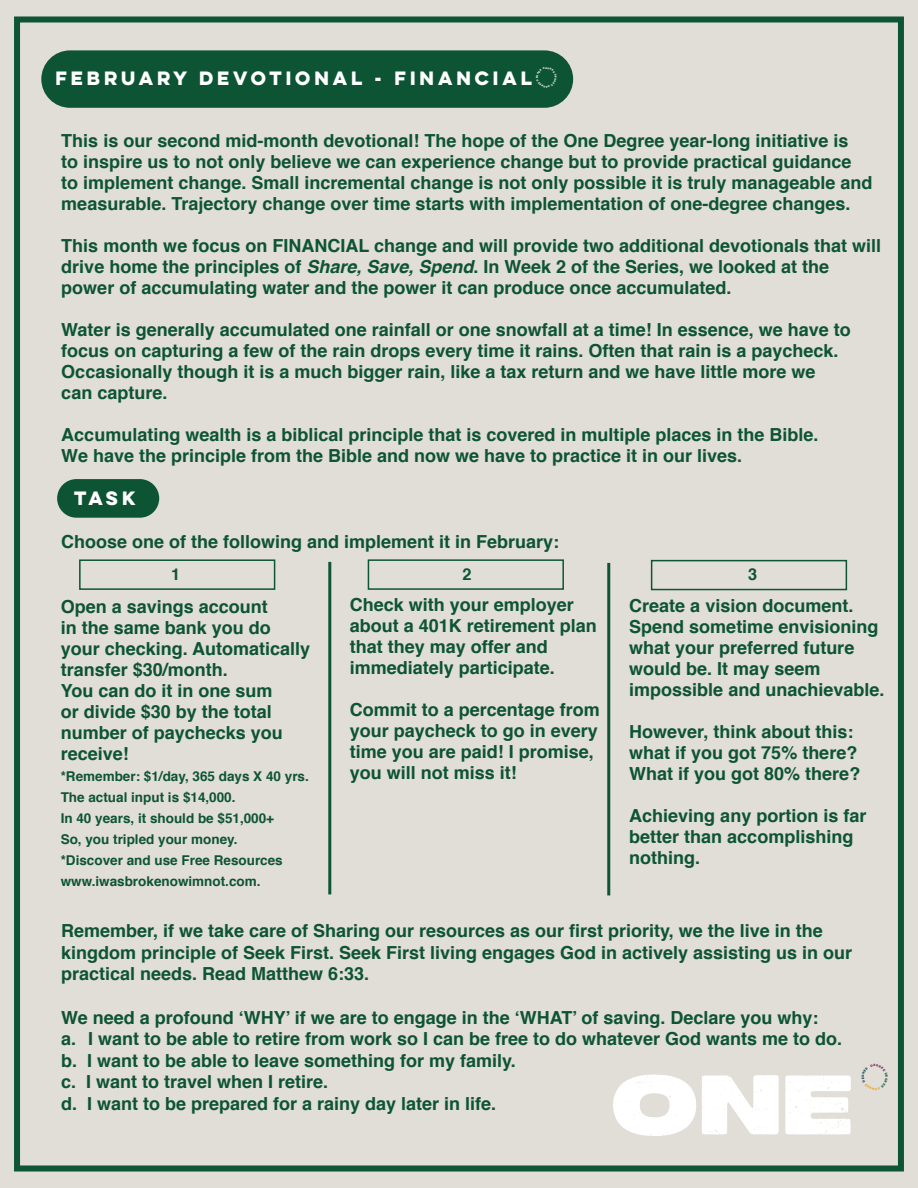
<style>
.page{position:relative;width:918px;height:1188px;background:#e1ddd7}
.page>*{position:absolute;margin:0;border:0;box-sizing:border-box;transform-origin:0 0}
.t1{font:84.3px "Peckham Press";color:#fff}
.t2{font:700 18px/21px "Helvetica";color:#0d5434}
.t3{font:700 17.25px "Lulo Clean One";color:#fff}
.t4{font:700 16.35px "Helvetica";color:#0d5434}
.t5{font:700 13.5px/21px "Helvetica";color:#0d5434}
.t6{font:700 2.1px "Lulo Clean One";color:#fefdf6}
.s1{font-style:italic}
</style>
<div class="page">
<div style="left:14px;top:16px;width:890px;height:1156px;border:6px solid #0d5534"></div>
<div style="left:41px;top:50px;width:532px;height:58px;background:#0d5434;border-radius:29px"></div>
<div style="left:79px;top:559px;width:196px;height:31px;border:2px solid #0d5534"></div>
<div style="left:368px;top:559px;width:196px;height:31px;border:2px solid #0d5534"></div>
<div style="left:651px;top:560px;width:196px;height:30px;border:2px solid #0d5534"></div>
<div style="left:57px;top:479px;width:102px;height:39px;background:#0d5434;border-radius:19px"></div>
<hr style="left:328px;top:562px;width:3px;height:332px;background:#0d5534">
<hr style="left:607px;top:563px;width:3px;height:332px;background:#0d5534">
<p class="t6" style="left:545px;top:66px;width:4px">E</p>
<p class="t6" style="left:547px;top:88px;width:4px;rotate:180deg">E</p>
<p class="t3" style="left:55px;top:65px;width:482px">FEBRUARY DEVOTIONAL - FINANCIAL</p>
<p class="t6" style="left:535px;top:78px;width:4px;rotate:-90deg">E</p>
<p class="t2" style="left:61px;top:131px;width:813px">This is our second mid-month devotional! The hope of the One Degree year-long initiative is<br>to inspire us to not only believe we can experience change but to provide practical guidance to implement change. Small incremental change is not only possible it is truly manageable and measurable. Trajectory change over time starts with implementation of one-degree changes.</p>
<p class="t2" style="left:61px;top:236px;width:821px">This month we focus on FINANCIAL change and will provide two additional devotionals that will drive home the principles of <span class="s1">Share, Save, Spend</span>. In Week 2 of the Series, we looked at the power of accumulating water and the power it can produce once accumulated.</p>
<p class="t2" style="left:61px;top:320px;width:791px">Water is generally accumulated one rainfall or one snowfall at a time! In essence, we have to focus on capturing a few of the rain drops every time it rains. Often that rain is a paycheck.<br>Occasionally though it is a much bigger rain, like a tax return and we have little more we can capture.</p>
<p class="t2" style="left:61px;top:425px;width:759px">Accumulating wealth is a biblical principle that is covered in multiple places in the Bible.<br>We have the principle from the Bible and now we have to practice it in our lives.</p>
<p class="t3" style="left:74px;top:485px;width:67px">TASK</p>
<p class="t2" style="left:61px;top:532px;width:500px">Choose one of the following and implement it in February:</p>
<p class="t4" style="left:171px;top:561px;width:11px">1</p>
<p class="t4" style="left:463px;top:561px;width:11px">2</p>
<p class="t4" style="left:748px;top:561px;width:11px">3</p>
<p class="t2" style="left:61px;top:597px;width:251px">Open a savings account<br>in the same bank you do your checking. Automatically transfer $30/month.<br>You can do it in one sum<br>or divide $30 by the total number of paychecks you receive!</p>
<p class="t5" style="left:61px;top:766px;width:250px">*Remember: $1/day, 365 days X 40 yrs.<br>The actual input is $14,000.<br>In 40 years, it should be $51,000+<br>So, you tripled your money.<br>*Discover and use Free Resources www.iwasbrokenowimnot.com.</p>
<p class="t2" style="left:350px;top:595px;width:249px">Check with your employer about a 401K retirement plan that they may offer and immediately participate.</p>
<p class="t2" style="left:350px;top:700px;width:252px">Commit to a percentage from your paycheck to go in every time you are paid! I promise, you will not miss it!</p>
<p class="t2" style="left:629px;top:596px;width:257px">Create a vision document.<br>Spend sometime envisioning what your preferred future would be. It may seem impossible and unachievable.</p>
<p class="t2" style="left:629px;top:722px;width:233px">However, think about this: what if you got 75% there?<br>What if you got 80% there?</p>
<p class="t2" style="left:629px;top:806px;width:239px">Achieving any portion is far better than accomplishing nothing.</p>
<p class="t2" style="left:61px;top:920px;width:793px;line-height:21.6px">Remember, if we take care of Sharing our resources as our first priority, we the live in the kingdom principle of Seek First. Seek First living engages God in actively assisting us in our practical needs. Read Matthew 6:33.</p>
<p class="t2" style="left:61px;top:1007px;width:783px;line-height:21.6px">We need a profound ‘WHY’ if we are to engage in the ‘WHAT’ of saving. Declare you why:<br>a. I want to be able to retire from work so I can be free to do whatever God wants me to do. b. I want to be able to leave something for my family.<br>c. I want to travel when I retire.<br>d. I want to be prepared for a rainy day later in life.</p>
<h1 class="t1" style="left:611px;top:1064px;width:244px">ONE</h1>
</div>
